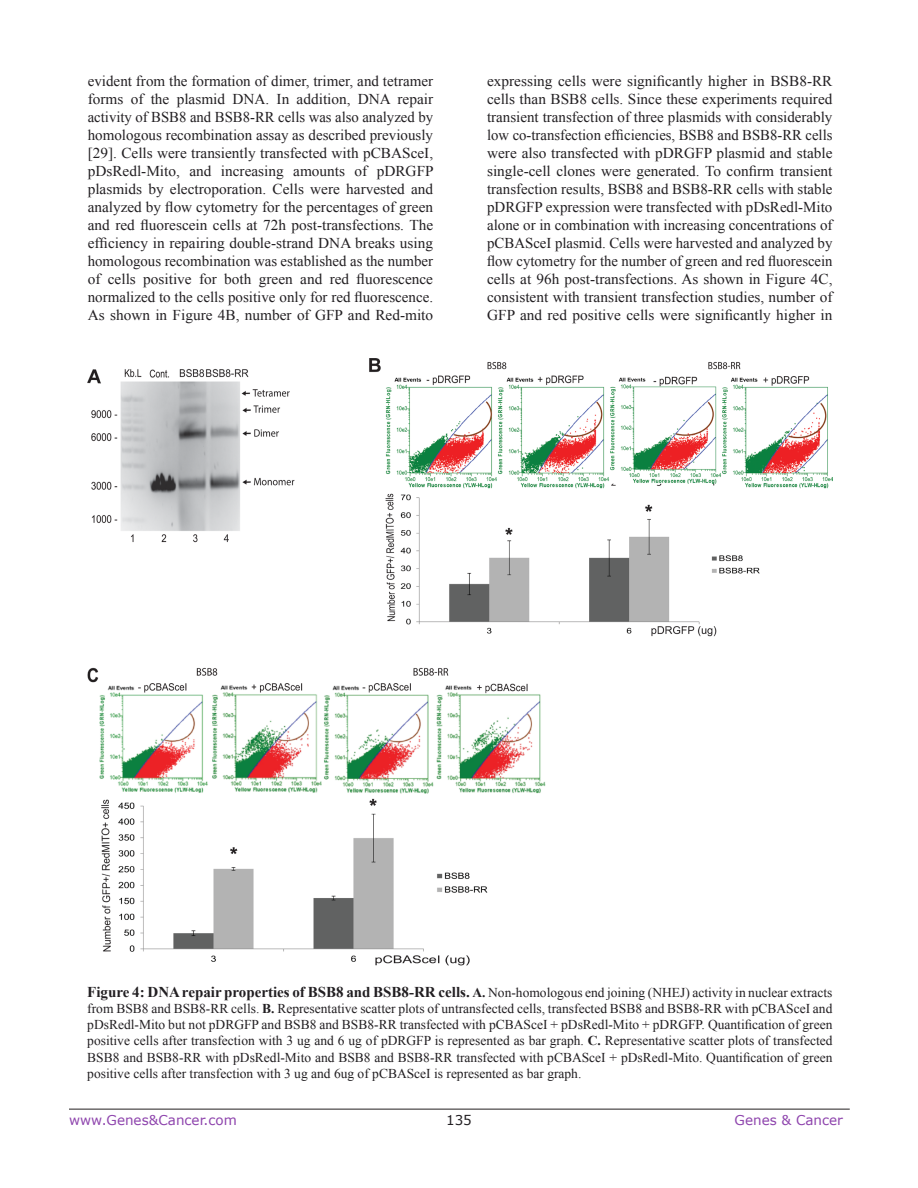
<style>
.page{position:relative;width:918px;height:1188px;background:#fff}
.page>*{position:absolute;margin:0;border:0;box-sizing:border-box;transform-origin:0 0}
.BodyText{font:15px/18px "Times New Roman";color:#221f22;text-align:justify}
.FigureText{font:13.5px/16.2px "Times New Roman";color:#221f22;text-align:justify}
.t1{font:13.5px "Verdana";color:#8e44ad}
.t2{font:13.5px "Verdana";color:#221f22}
.s1{font-weight:700;font-size:15px}
.s2{font-weight:700}
</style>
<div class="page">
<hr style="left:69px;top:1109px;width:781px;height:1px;background:#231f20">
<img style="left:87px;top:359px;width:745px;height:607px">
<p class="BodyText" style="left:88px;top:72px;width:347px">evident from the formation of dimer, trimer, and tetramer forms of the plasmid DNA. In addition, DNA repair activity of BSB8 and BSB8-RR cells was also analyzed by homologous recombination assay as described previously [29]. Cells were transiently transfected with pCBASceI, pDsRedl-Mito, and increasing amounts of pDRGFP plasmids by electroporation. Cells were harvested and analyzed by flow cytometry for the percentages of green and red fluorescein cells at 72h post-transfections. The efficiency in repairing double-strand DNA breaks using homologous recombination was established as the number of cells positive for both green and red fluorescence normalized to the cells positive only for red fluorescence.<br>As shown in Figure 4B, number of GFP and Red-mito</p>
<p class="BodyText" style="left:487px;top:72px;width:347px">expressing cells were significantly higher in BSB8-RR cells than BSB8 cells. Since these experiments required transient transfection of three plasmids with considerably low co-transfection efficiencies, BSB8 and BSB8-RR cells were also transfected with pDRGFP plasmid and stable single-cell clones were generated. To confirm transient transfection results, BSB8 and BSB8-RR cells with stable pDRGFP expression were transfected with pDsRedl-Mito alone or in combination with increasing concentrations of pCBASceI plasmid. Cells were harvested and analyzed by flow cytometry for the number of green and red fluorescein cells at 96h post-transfections. As shown in Figure 4C, consistent with transient transfection studies, number of GFP and red positive cells were significantly higher in</p>
<p class="FigureText" style="left:87px;top:984px;width:747px"><span class="s1">Figure 4: DNA repair properties of BSB8 and BSB8-RR cells.</span> <span class="s2">A.</span> Non-homologous end joining (NHEJ) activity in nuclear extracts from BSB8 and BSB8-RR cells. <span class="s2">B.</span> Representative scatter plots of untransfected cells, transfected BSB8 and BSB8-RR with pCBASceI and pDsRedl-Mito but not pDRGFP and BSB8 and BSB8-RR transfected with pCBASceI + pDsRedl-Mito + pDRGFP. Quantification of green positive cells after transfection with 3 ug and 6 ug of pDRGFP is represented as bar graph. <span class="s2">C.</span> Representative scatter plots of transfected BSB8 and BSB8-RR with pDsRedl-Mito and BSB8 and BSB8-RR transfected with pCBASceI + pDsRedl-Mito. Quantification of green positive cells after transfection with 3 ug and 6ug of pCBASceI is represented as bar graph.</p>
<p class="t1" style="left:69px;top:1111px;width:169px">www.Genes&amp;Cancer.com</p>
<p class="t2" style="left:446px;top:1111px;width:27px">135</p>
<p class="t1" style="left:735px;top:1111px;width:110px">Genes &amp; Cancer</p>
</div>
